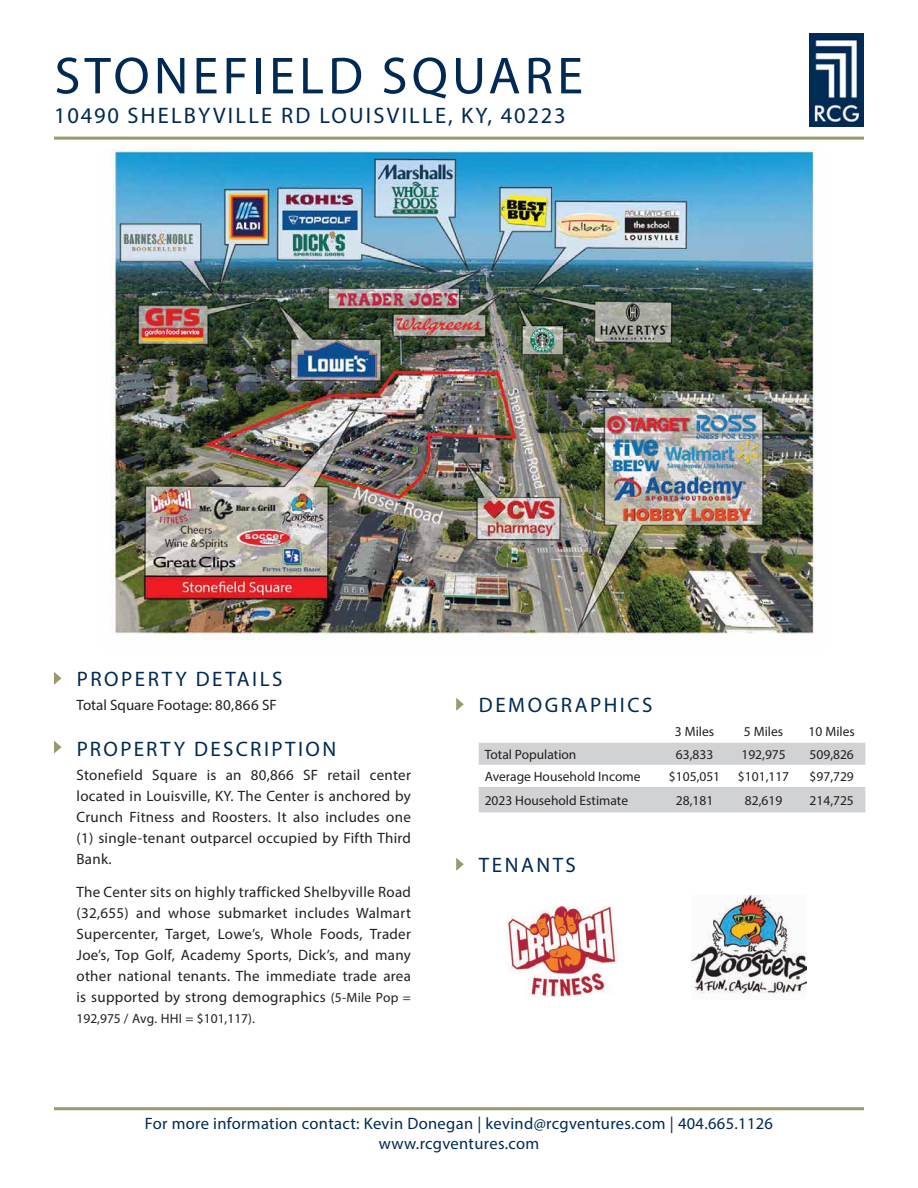
<style>
.page{position:relative;width:918px;height:1188px;background:#fff}
.page>*{position:absolute;margin:0;border:0;box-sizing:border-box;transform-origin:0 0}
.t1{font:52.5px "Myriad Pro";letter-spacing:.08em;color:#002953}
.t2{font:22.5px "Myriad Pro";letter-spacing:.1em;color:#002953}
.t3{font:21px "Myriad Pro";letter-spacing:.12em;color:#002953}
.t4{font:16.5px/19.8px "Myriad Pro";letter-spacing:.02em;color:#002953;text-align:center}
.t5{font:15px/21px "Myriad Pro";letter-spacing:.02em;color:#231f20;text-align:justify}
.t6{font:15px "Myriad Pro";color:#231f20}
.t7{font:13.5px "Myriad Pro";color:#231f20}
.s1{font-size:13.5px}
</style>
<div class="page">
<img style="left:810px;top:33px;width:54px;height:94px">
<hr style="left:54px;top:137px;width:810px;height:3px;background:#9a986e">
<hr style="left:54px;top:1107px;width:810px;height:3px;background:#9a986e">
<svg style="left:54px;top:672px;width:8px;height:13px"></svg>
<svg style="left:54px;top:740px;width:8px;height:14px"></svg>
<svg style="left:479px;top:743px;width:386px;height:69px"></svg>
<svg style="left:456px;top:698px;width:8px;height:13px"></svg>
<svg style="left:456px;top:858px;width:8px;height:13px"></svg>
<img style="left:110px;top:149px;width:705px;height:491px">
<img style="left:507px;top:907px;width:114px;height:90px">
<img style="left:691px;top:896px;width:116px;height:98px">
<h1 class="t1" style="left:55px;top:43px;width:530px">STONEFIELD SQUARE</h1>
<h2 class="t2" style="left:54px;top:102px;width:513px">10490 SHELBYVILLE RD LOUISVILLE, KY, 40223</h2>
<h3 class="t3" style="left:77px;top:666px;width:207px">PROPERTY DETAILS</h3>
<p class="t6" style="left:76px;top:695px;width:202px">Total Square Footage: 80,866 SF</p>
<h3 class="t3" style="left:77px;top:736px;width:261px">PROPERTY DESCRIPTION</h3>
<p class="t5" style="left:76px;top:764px;width:336px">Stonefield Square is an 80,866 SF retail center located in Louisville, KY. The Center is anchored by Crunch Fitness and Roosters. It also includes one (1) single-tenant outparcel occupied by Fifth Third Bank.</p>
<p class="t5" style="left:76px;top:881px;width:336px">The Center sits on highly trafficked Shelbyville Road (32,655) and whose submarket includes Walmart Supercenter, Target, Lowe’s, Whole Foods, Trader Joe’s, Top Golf, Academy Sports, Dick’s, and many other national tenants. The immediate trade area is supported by strong demographics <span class="s1">(5-Mile Pop =</span></p>
<p class="t7" style="left:77px;top:1010px;width:180px">192,975 / Avg. HHI = $101,117).</p>
<h3 class="t3" style="left:479px;top:692px;width:175px">DEMOGRAPHICS</h3>
<p class="t7" style="left:675px;top:724px;width:41px">3 Miles</p>
<p class="t7" style="left:744px;top:724px;width:41px">5 Miles</p>
<p class="t7" style="left:809px;top:724px;width:48px">10 Miles</p>
<p class="t7" style="left:485px;top:746px;width:93px">Total Population</p>
<p class="t7" style="left:676px;top:746px;width:39px">63,833</p>
<p class="t7" style="left:741px;top:746px;width:46px">192,975</p>
<p class="t7" style="left:810px;top:746px;width:46px">509,826</p>
<p class="t7" style="left:485px;top:768px;width:157px">Average Household Income</p>
<p class="t7" style="left:669px;top:768px;width:53px">$105,051</p>
<p class="t7" style="left:738px;top:768px;width:53px">$101,117</p>
<p class="t7" style="left:810px;top:768px;width:46px">$97,729</p>
<p class="t7" style="left:485px;top:792px;width:145px">2023 Household Estimate</p>
<p class="t7" style="left:676px;top:792px;width:39px">28,181</p>
<p class="t7" style="left:745px;top:792px;width:39px">82,619</p>
<p class="t7" style="left:810px;top:792px;width:46px">214,725</p>
<h3 class="t3" style="left:479px;top:852px;width:99px">TENANTS</h3>
<p class="t4" style="left:145px;top:1113px;width:630px">For more information contact: Kevin Donegan | kevind@rcgventures.com | 404.665.1126 www.rcgventures.com</p>
</div>
